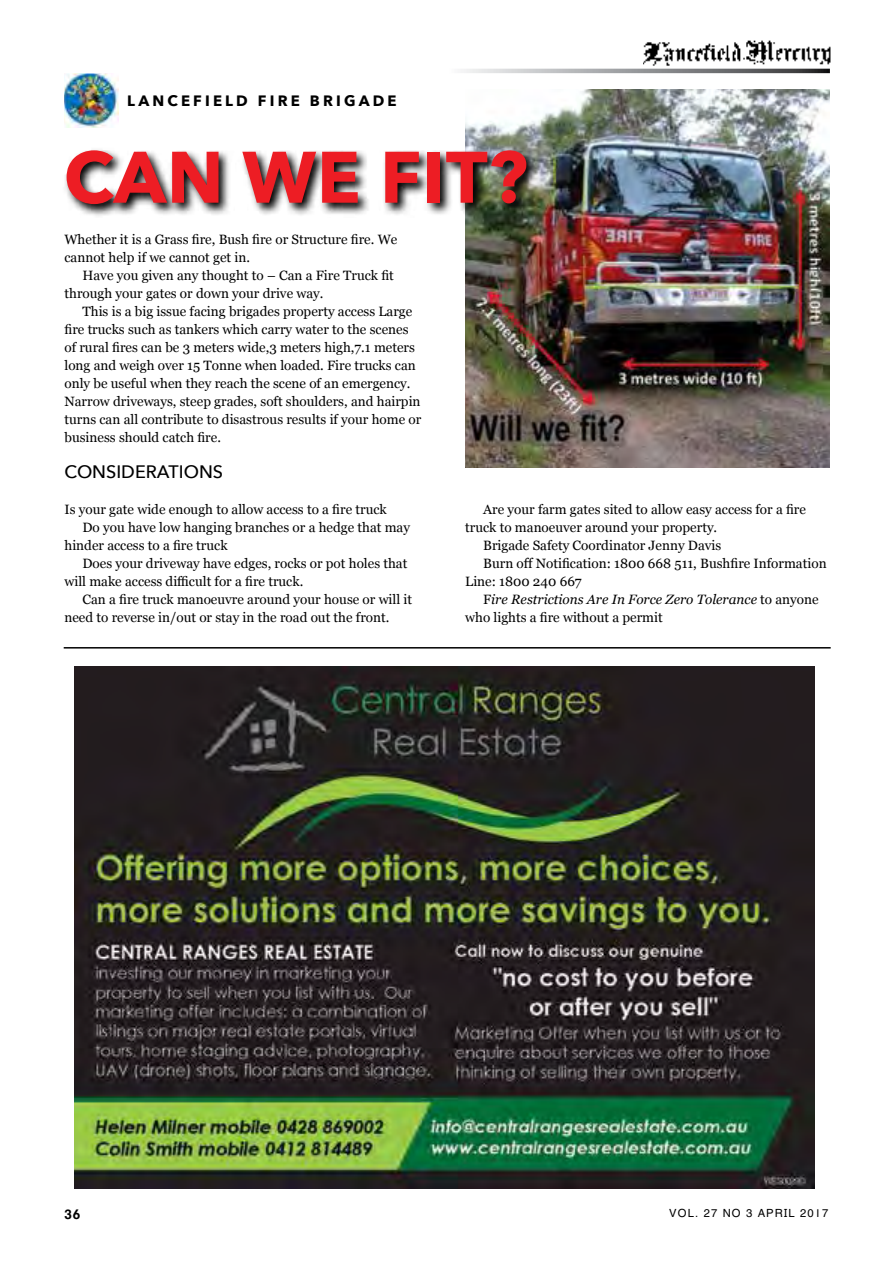
<style>
.page{position:relative;width:893px;height:1263px;background:#fff}
.page>*{position:absolute;margin:0;border:0;box-sizing:border-box;transform-origin:0 0}
.t1{font:700 72px "Avenir Next";color:#ed1d24}
.t2{font:500 18px "Avenir Next";color:#000}
.t3{font:700 15px "Avenir Next";color:#000}
.t4{font:13.5px/18px "Georgia";color:#000}
.t5{font:italic 13.5px "Georgia";color:#000}
.t6{font:700 13.5px "Helvetica Textbook";color:#000}
.t7{font:11.25px "Helvetica Textbook";letter-spacing:.1em;color:#000}
.s1{font-style:normal}
</style>
<div class="page">
<img style="left:74px;top:666px;width:741px;height:523px">
<hr style="left:64px;top:647px;width:767px;height:1px;background:#000">
<img style="left:465px;top:90px;width:365px;height:378px">
<svg style="left:65px;top:147px;width:474px;height:70px"></svg>
<img style="left:64px;top:73px;width:54px;height:54px">
<img style="left:643px;top:40px;width:188px;height:29px">
<svg style="left:461px;top:69px;width:369px;height:4px"></svg>
<p class="t3" style="left:127px;top:92px;width:38px">LANCEFIELD</p>
<p class="t3" style="left:258px;top:92px;width:12px">FIRE</p>
<p class="t3" style="left:310px;top:92px;width:25px">BRIG</p>
<p class="t3" style="left:359px;top:92px;width:27px">ADE</p>
<h1 class="t1" style="left:64px;top:133px;width:465px">CAN WE FIT?</h1>
<p class="t4" style="left:64px;top:230px;width:334px">Whether it is a Grass fire, Bush fire or Structure fire. We cannot help if we cannot get in.</p>
<p class="t4" style="left:64px;top:266px;width:331px;text-indent:18px">Have you given any thought to – Can a Fire Truck fit through your gates or down your drive way.</p>
<p class="t4" style="left:64px;top:302px;width:358px;text-indent:18px">This is a big issue facing brigades property access Large fire trucks such as tankers which carry water to the scenes of rural fires can be 3 meters wide,3 meters high,7.1 meters long and weigh over 15 Tonne when loaded. Fire trucks can only be useful when they reach the scene of an emergency.<br>Narrow driveways, steep grades, soft shoulders, and hairpin turns can all contribute to disastrous results if your home or business should catch fire.</p>
<h2 class="t2" style="left:64px;top:461px;width:160px">CONSIDERATIONS</h2>
<p class="t4" style="left:64px;top:500px;width:324px">Is your gate wide enough to allow access to a fire truck</p>
<p class="t4" style="left:82px;top:518px;width:329px">Do you have low hanging branches or a hedge that may</p>
<p class="t4" style="left:64px;top:536px;width:165px">hinder access to a fire truck</p>
<p class="t4" style="left:82px;top:554px;width:326px">Does your driveway have edges, rocks or pot holes that</p>
<p class="t4" style="left:64px;top:572px;width:240px">will make access difficult for a fire truck.</p>
<p class="t4" style="left:82px;top:590px;width:331px">Can a fire truck manoeuvre around your house or will it</p>
<p class="t4" style="left:64px;top:608px;width:326px">need to reverse in/out or stay in the road out the front.</p>
<p class="t4" style="left:483px;top:500px;width:324px">Are your farm gates sited to allow easy access for a fire</p>
<p class="t4" style="left:465px;top:518px;width:254px">truck to manoeuver around your property.</p>
<p class="t4" style="left:483px;top:536px;width:240px">Brigade Safety Coordinator Jenny Davis</p>
<p class="t4" style="left:483px;top:554px;width:345px">Burn off Notification: 1800 668 511, Bushfire Information</p>
<p class="t4" style="left:465px;top:572px;width:118px">Line: 1800 240 667</p>
<p class="t5" style="left:483px;top:589px;width:337px"><span class="s1">F</span>ire Restrictions Are In Force Zero Tolerance <span class="s1">to anyone</span></p>
<p class="t4" style="left:465px;top:608px;width:199px">who lights a fire without a permit</p>
<p class="t6" style="left:64px;top:1205px;width:17px">36</p>
<p class="t7" style="left:669px;top:1206px;width:161px">VOL. 27 NO 3 april 2017</p>
</div>
